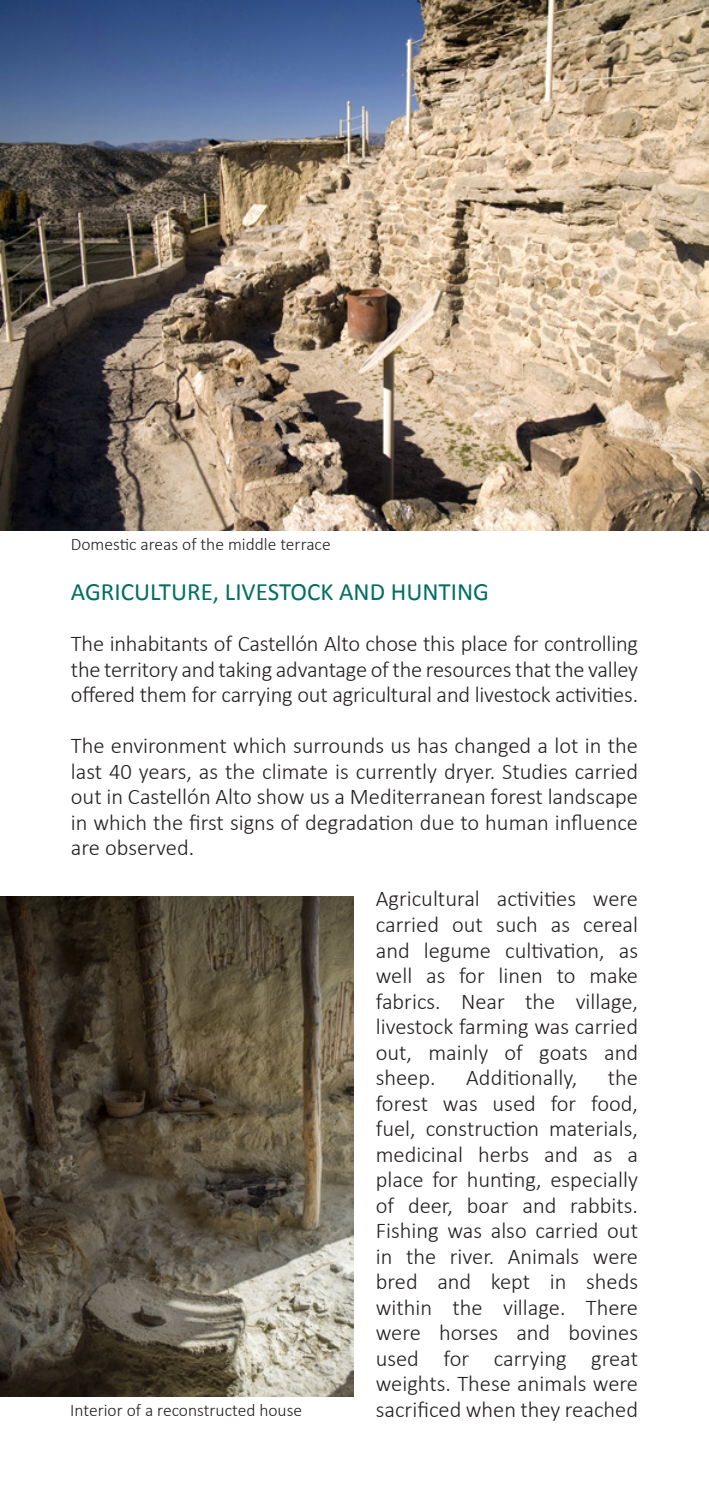
<style>
.page{position:relative;width:709px;height:1489px;background:#fff}
.page>*{position:absolute;margin:0;border:0;box-sizing:border-box;transform-origin:0 0}
.Epígrafe{font:25px "Calibri";color:#006e63}
.Principal{font:300 22.5px/25.5px "Calibri";color:#231f20;text-align:justify}
.Pie_de_foto{font:300 17.5px "Calibri";color:#231f20}
</style>
<div class="page">
<img style="left:0;top:0;width:709px;height:530px">
<img style="left:0;top:896px;width:353px;height:499px">
<p class="Pie_de_foto" style="left:71px;top:533px;width:261px">Domestic areas of the middle terrace</p>
<p class="Epígrafe" style="left:71px;top:576px;width:419px">AGRICULTURE, LIVESTOCK AND HUNTING</p>
<p class="Principal" style="left:71px;top:631px;width:569px">The inhabitants of Castellón Alto chose this place for controlling the territory and taking advantage of the resources that the valley offered them for carrying out agricultural and livestock activities.</p>
<p class="Principal" style="left:71px;top:733px;width:568px">The environment which surrounds us has changed a lot in the last 40 years, as the climate is currently dryer. Studies carried out in Castellón Alto show us a Mediterranean forest landscape in which the first signs of degradation due to human influence are observed.</p>
<p class="Principal" style="left:376px;top:886px;width:264px">Agricultural activities were carried out such as cereal and legume cultivation, as well as for linen to make fabrics. Near the village, livestock farming was carried out, mainly of goats and sheep.</p>
<p class="Principal" style="left:376px;top:1064px;width:264px;text-indent:232px">the forest was used for food, fuel, construction materials, medicinal herbs and as a place for hunting, especially of deer, boar and rabbits.<br>Fishing was also carried out in the river. Animals were bred and kept in sheds within the village. There were horses and bovines used for carrying great weights. These animals were sacrificed when they reached</p>
<p class="Principal" style="left:466px;top:1064px;width:112px">Additionally,</p>
<p class="Pie_de_foto" style="left:70px;top:1399px;width:233px">Interior of a reconstructed house</p>
</div>
